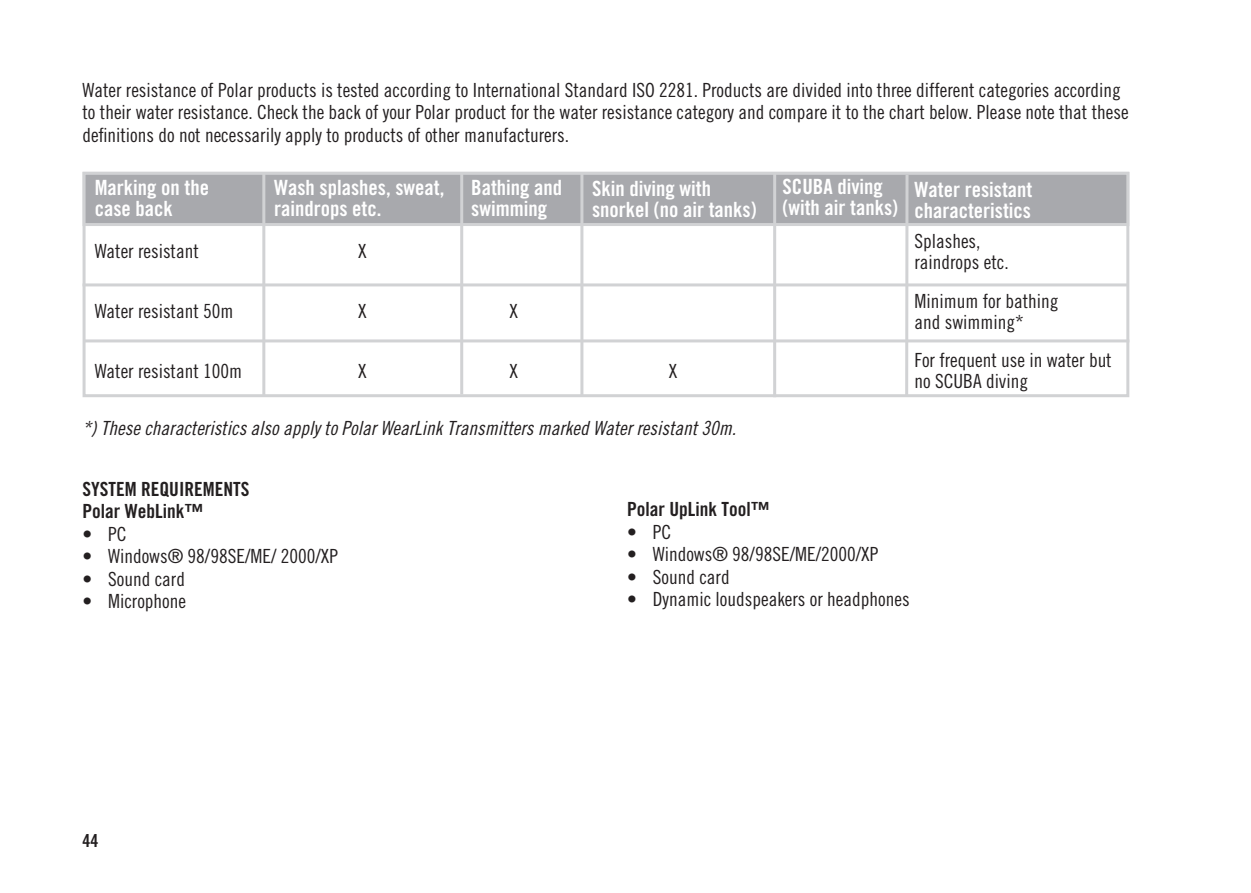
<style>
.page{position:relative;width:1251px;height:893px;background:#fff}
.page>*{position:absolute;margin:0;border:0;box-sizing:border-box;transform-origin:0 0}
.t1{font:21px/21px "Trade Gothic LT Std Bd Cn 20";color:#fff}
.t2{font:19.5px/21px "Trade Gothic LT Std Cn 18";color:#231f20}
.t3{font:19.5px "Trade Gothic LT Std Cn 18 Obl";color:#231f20}
.t4{font:19.5px/22.5px "Trade Gothic LT Std Bd Cn 20";color:#231f20}
.t5{font:18px "Trade Gothic LT Std Bd Cn 20";color:#231f20}
</style>
<div class="page">
<div style="left:83px;top:172px;width:1045px;height:225px;border:3px solid #d1d2d4"></div>
<div style="left:83px;top:172px;width:1045px;height:54px;background:#a8a9ad;border:3px solid #d1d2d4"></div>
<hr style="left:83px;top:283px;width:1043px;height:3px;background:#d1d2d4">
<hr style="left:84px;top:339px;width:1044px;height:3px;background:#d1d2d4">
<hr style="left:262px;top:173px;width:3px;height:223px;background:#d1d2d4">
<hr style="left:460px;top:173px;width:3px;height:221px;background:#d1d2d4">
<hr style="left:580px;top:173px;width:3px;height:223px;background:#d1d2d4">
<hr style="left:773px;top:173px;width:3px;height:224px;background:#d1d2d4">
<svg style="left:904px;top:175px;width:4px;height:221px"></svg>
<p class="t2" style="left:83px;top:78px;width:1047px;line-height:22.5px">Water resistance of Polar products is tested according to International Standard ISO 2281. Products are divided into three different categories according to their water resistance. Check the back of your Polar product for the water resistance category and compare it to the chart below. Please note that these definitions do not necessarily apply to products of other manufacturers.</p>
<p class="t1" style="left:95px;top:176px;width:116px">Marking on the case back</p>
<p class="t2" style="left:95px;top:240px;width:105px">Water resistant</p>
<p class="t1" style="left:782px;top:176px;width:117px">SCUBA diving (with air tanks)</p>
<p class="t1" style="left:914px;top:179px;width:119px">Water resistant characteristics</p>
<p class="t2" style="left:914px;top:230px;width:96px">Splashes, raindrops etc.</p>
<p class="t2" style="left:914px;top:290px;width:146px">Minimum for bathing and swimming*</p>
<p class="t2" style="left:914px;top:349px;width:199px">For frequent use in water but no SCUBA diving</p>
<p class="t1" style="left:274px;top:176px;width:172px">Wash splashes, sweat, raindrops etc.</p>
<p class="t2" style="left:358px;top:240px;width:10px">X</p>
<p class="t1" style="left:471px;top:176px;width:92px">Bathing and swimming</p>
<p class="t1" style="left:592px;top:178px;width:166px">Skin diving with snorkel (no air tanks)</p>
<p class="t2" style="left:95px;top:300px;width:140px">Water resistant 50m</p>
<p class="t2" style="left:509px;top:300px;width:10px">X</p>
<p class="t2" style="left:358px;top:300px;width:10px">X</p>
<p class="t2" style="left:95px;top:360px;width:149px">Water resistant 100m</p>
<p class="t2" style="left:509px;top:360px;width:10px">X</p>
<p class="t2" style="left:358px;top:360px;width:10px">X</p>
<p class="t2" style="left:668px;top:360px;width:10px">X</p>
<p class="t3" style="left:83px;top:417px;width:655px">*) These characteristics also apply to Polar WearLink Transmitters marked Water resistant 30m.</p>
<p class="t4" style="left:83px;top:477px;width:168px">SYSTEM REQUIREMENTS<br>Polar WebLink™</p>
<p class="t2" style="left:83px;top:523px;width:45px">• PC</p>
<p class="t2" style="left:83px;top:546px;width:257px">• Windows® 98/98SE/ME/ 2000/XP</p>
<p class="t2" style="left:83px;top:568px;width:104px">• Sound card</p>
<p class="t2" style="left:83px;top:591px;width:105px">• Microphone</p>
<p class="t5" style="left:83px;top:830px;width:17px">44</p>
<p class="t4" style="left:627px;top:498px;width:144px">Polar UpLink Tool™</p>
<p class="t2" style="left:627px;top:521px;width:45px">• PC</p>
<p class="t2" style="left:627px;top:543px;width:253px">• Windows® 98/98SE/ME/2000/XP</p>
<p class="t2" style="left:627px;top:566px;width:104px">• Sound card</p>
<p class="t2" style="left:627px;top:588px;width:284px">• Dynamic loudspeakers or headphones</p>
</div>
